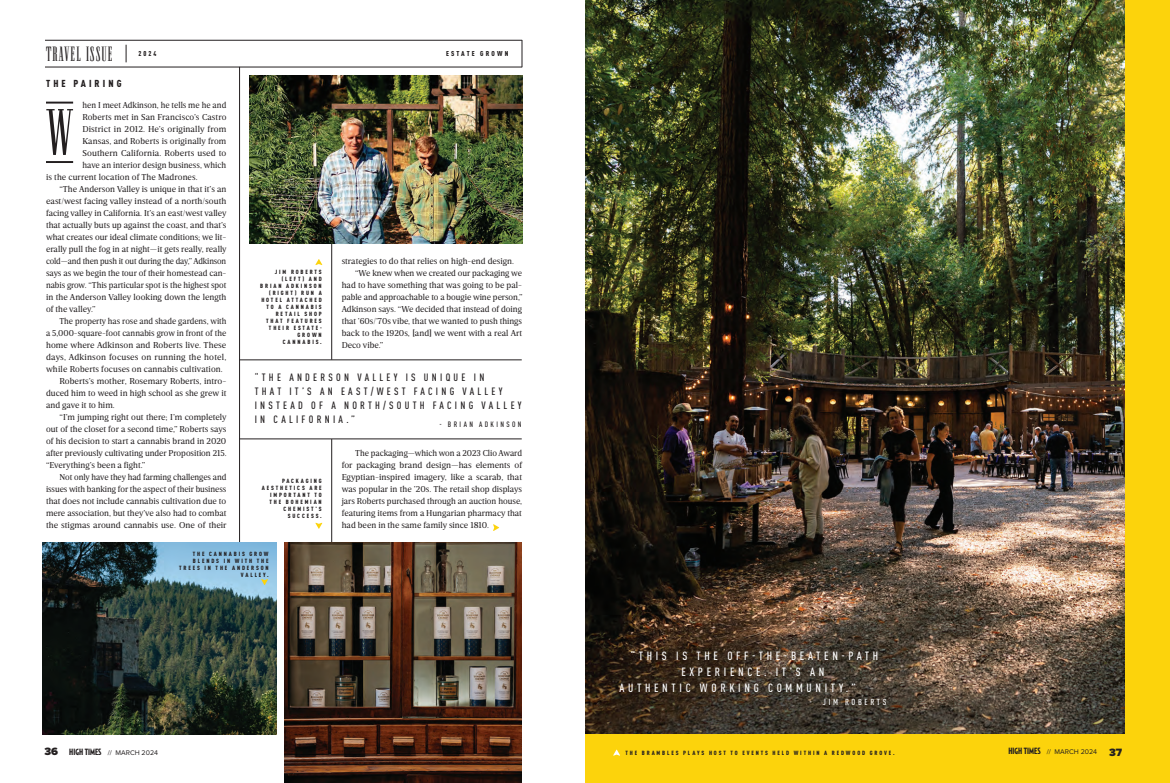
<style>
.page{position:relative;width:1170px;height:783px;background:#fff}
.page>*{position:absolute;margin:0;border:0;box-sizing:border-box;transform-origin:0 0}
.t1{font:67px "Newston Normal";color:#231f20}
.t2{font:21px "Newston Normal";letter-spacing:.04em;color:#231f20}
.t3{font:500 condensed 11.8px "DIN Pro";letter-spacing:.31em;color:#fff}
.t4{font:500 condensed 10.5px/14.3px "DIN Pro";letter-spacing:.31em;color:#231f20}
.t5{font:900 condensed 10px "DIN Pro";letter-spacing:.31em;color:#231f20}
.t6{font:8.8px/12px "Breve News";color:#231f20;text-align:justify}
.t7{font:8.8px "Breve News";color:#231f20;scale:.95 1}
.t8{font:8.8px "Breve News";color:#231f20;scale:.96 1}
.t9{font:8.8px "Breve News";letter-spacing:.02em;color:#231f20}
.t10{font:500 condensed 8.7px "DIN Pro";letter-spacing:.31em;color:#fff}
.t11{font:500 condensed 7.7px "DIN Pro";letter-spacing:.31em;color:#231f20}
.t12{font:7px "Proxima Nova";color:#231f20}
.t13{font:900 condensed 7px "DIN Pro";letter-spacing:.305em;color:#231f20}
.t14{font:900 condensed 6px/7px "DIN Pro";letter-spacing:.31em;color:#231f20;text-align:right}
.s1{font-weight:900;font-size:11px}
.s2{font-family:"Relay Comp";font-weight:900;font-size:9px}
</style>
<div class="page">
<div style="left:585px;top:0;width:585px;height:783px;background:#fcd30c"></div>
<img style="left:585px;top:0;width:540px;height:734px">
<hr style="left:45px;top:67px;width:477px;height:1px;background:#231f20">
<hr style="left:45px;top:40px;width:477px;height:1px;background:#231f20">
<hr style="left:239px;top:360px;width:283px;height:1px;background:#231f20">
<hr style="left:239px;top:439px;width:283px;height:1px;background:#231f20">
<svg style="left:522px;top:40px;width:1px;height:27px"></svg>
<svg style="left:126px;top:45px;width:1px;height:17px"></svg>
<hr style="left:239px;top:67px;width:1px;height:476px;background:#231f20">
<hr style="left:332px;top:243px;width:1px;height:117px;background:#231f20">
<hr style="left:332px;top:439px;width:1px;height:104px;background:#231f20">
<img style="left:43px;top:543px;width:234px;height:191px">
<img style="left:285px;top:543px;width:237px;height:240px">
<img style="left:249px;top:75px;width:273px;height:168px">
<svg style="left:493px;top:524px;width:6px;height:7px"></svg>
<hr style="left:46px;top:161px;width:27px;height:2px;background:#231f20">
<hr style="left:46px;top:102px;width:27px;height:2px;background:#231f20">
<svg style="left:315px;top:259px;width:7px;height:6px"></svg>
<svg style="left:261px;top:579px;width:7px;height:6px"></svg>
<svg style="left:315px;top:523px;width:7px;height:6px"></svg>
<svg style="left:613px;top:750px;width:7px;height:6px"></svg>
<h2 class="t2" style="left:46px;top:43px;width:68px">TRAVEL ISSUE</h2>
<p class="t13" style="left:139px;top:48px;width:19px">2024</p>
<p class="t5" style="left:46px;top:76px;width:77px">THE PAIRING</p>
<p class="t6" style="left:82px;top:99px;width:145px">hen I meet Adkinson, he tells me he and</p>
<p class="t6" style="left:82px;top:111px;width:146px">Roberts met in San Francisco’s Castro</p>
<p class="t6" style="left:82px;top:123px;width:146px">District in 2012. He’s originally from</p>
<p class="t6" style="left:82px;top:135px;width:146px">Kansas, and Roberts is originally from</p>
<p class="t6" style="left:82px;top:147px;width:146px">Southern California. Roberts used to</p>
<p class="t6" style="left:82px;top:159px;width:145px">have an interior design business, which</p>
<p class="t6" style="left:46px;top:171px;width:153px">is the current location of The Madrones.</p>
<p class="t6" style="left:60px;top:183px;width:168px">“The Anderson Valley is unique in that it’s an</p>
<p class="t6" style="left:46px;top:195px;width:182px">east/west facing valley instead of a north/south</p>
<p class="t6" style="left:46px;top:207px;width:182px">facing valley in California. It’s an east/west valley</p>
<p class="t6" style="left:46px;top:219px;width:182px">that actually buts up against the coast, and that’s</p>
<p class="t6" style="left:46px;top:231px;width:182px">what creates our ideal climate conditions; we lit-</p>
<p class="t6" style="left:46px;top:243px;width:182px">erally pull the fog in at night—it gets really, really</p>
<p class="t7" style="left:46px;top:256px;width:191px">cold—and then push it out during the day,” Adkinson</p>
<p class="t6" style="left:46px;top:267px;width:182px">says as we begin the tour of their homestead can-</p>
<p class="t6" style="left:46px;top:279px;width:182px">nabis grow. “This particular spot is the highest spot</p>
<p class="t6" style="left:46px;top:291px;width:182px">in the Anderson Valley looking down the length</p>
<p class="t6" style="left:46px;top:303px;width:51px">of the valley.”</p>
<p class="t8" style="left:60px;top:316px;width:175px">The property has rose and shade gardens, with</p>
<p class="t6" style="left:46px;top:327px;width:182px">a 5,000-square-foot cannabis grow in front of the</p>
<p class="t6" style="left:46px;top:339px;width:182px">home where Adkinson and Roberts live. These</p>
<p class="t9" style="left:46px;top:352px;width:182px">days, Adkinson focuses on running the hotel,</p>
<p class="t6" style="left:46px;top:363px;width:178px">while Roberts focuses on cannabis cultivation.</p>
<p class="t6" style="left:60px;top:375px;width:168px">Roberts’s mother, Rosemary Roberts, intro-</p>
<p class="t6" style="left:46px;top:387px;width:182px">duced him to weed in high school as she grew it</p>
<p class="t6" style="left:46px;top:399px;width:70px">and gave it to him.</p>
<p class="t6" style="left:60px;top:411px;width:169px">“I’m jumping right out there; I’m completely</p>
<p class="t6" style="left:46px;top:423px;width:182px">out of the closet for a second time,” Roberts says</p>
<p class="t6" style="left:46px;top:435px;width:182px">of his decision to start a cannabis brand in 2020</p>
<p class="t6" style="left:46px;top:447px;width:182px">after previously cultivating under Proposition 215.</p>
<p class="t6" style="left:46px;top:459px;width:101px">“Everything’s been a fight.”</p>
<p class="t6" style="left:60px;top:471px;width:169px">Not only have they had farming challenges and</p>
<p class="t6" style="left:46px;top:483px;width:182px">issues with banking for the aspect of their business</p>
<p class="t6" style="left:46px;top:495px;width:182px">that does not include cannabis cultivation due to</p>
<p class="t6" style="left:46px;top:507px;width:182px">mere association, but they’ve also had to combat</p>
<p class="t6" style="left:46px;top:519px;width:182px">the stigmas around cannabis use. One of their</p>
<h1 class="t1" style="left:46px;top:99px;width:29px">W</h1>
<p class="t13" style="left:446px;top:48px;width:64px">ESTATE GROWN</p>
<p class="t14" style="left:260px;top:268px;width:63px">JIM ROBERTS (LEFT) AND<br>BRIAN ADKINSON (RIGHT) RUN A<br>HOTEL ATTACHED<br>TO A CANNABIS<br>RETAIL SHOP<br>THAT FEATURES<br>THEIR ESTATE-<br>GROWN<br>CANNABIS.</p>
<p class="t6" style="left:342px;top:255px;width:174px">strategies to do that relies on high-end design.</p>
<p class="t6" style="left:355px;top:267px;width:168px">“We knew when we created our packaging we</p>
<p class="t6" style="left:342px;top:279px;width:182px">had to have something that was going to be pal-</p>
<p class="t6" style="left:342px;top:291px;width:182px">pable and approachable to a bougie wine person,”</p>
<p class="t6" style="left:342px;top:303px;width:182px">Adkinson says. “We decided that instead of doing</p>
<p class="t6" style="left:342px;top:315px;width:182px">that ’60s/’70s vibe, that we wanted to push things</p>
<p class="t6" style="left:342px;top:327px;width:182px">back to the 1920s, [and] we went with a real Art</p>
<p class="t6" style="left:342px;top:339px;width:43px">Deco vibe.”</p>
<p class="t4" style="left:255px;top:369px;width:268px">“THE ANDERSON VALLEY IS UNIQUE IN<br>THAT IT’S AN EAST/WEST FACING VALLEY<br>INSTEAD OF A NORTH/SOUTH FACING VALLEY<br>IN CALIFORNIA.”</p>
<p class="t11" style="left:440px;top:419px;width:84px">- BRIAN ADKINSON</p>
<p class="t14" style="left:262px;top:477px;width:61px">PACKAGING<br>AESTHETICS ARE<br>IMPORTANT TO<br>THE BOHEMIAN<br>CHEMIST'S<br>SUCCESS.</p>
<p class="t6" style="left:342px;top:447px;width:182px;text-indent:14px">The packaging—which won a 2023 Clio Award for packaging brand design—has elements of Egyptian-inspired imagery, like a scarab, that was popular in the ’20s. The retail shop displays jars Roberts purchased through an auction house, featuring items from a Hungarian pharmacy that had been in the same family since 1810.</p>
<p class="t14" style="left:179px;top:550px;width:91px">THE CANNABIS GROW<br>BLENDS IN WITH THE<br>TREES IN THE ANDERSON<br>VALLEY.</p>
<p class="t12" style="left:44px;top:747px;width:115px"><span class="s1">36</span> <span class="s2">HIGH TIMES</span> // MARCH 2024</p>
<h3 class="t3" style="left:631px;top:647px;width:249px">“THIS IS THE OFF-THE-BEATEN-PATH</h3>
<h3 class="t3" style="left:681px;top:663px;width:144px">EXPERIENCE. IT’S AN</h3>
<h3 class="t3" style="left:620px;top:679px;width:238px">AUTHENTIC WORKING COMMUNITY.”</h3>
<p class="t10" style="left:809px;top:696px;width:78px">- JIM ROBERTS</p>
<p class="t14" style="left:625px;top:749px;width:271px">THE BRAMBLES PLAYS HOST TO EVENTS HELD WITHIN A REDWOOD GROVE.</p>
<p class="t12" style="left:1008px;top:747px;width:115px"><span class="s2">HIGH TIMES</span> // MARCH 2024 <span class="s1">37</span></p>
</div>
